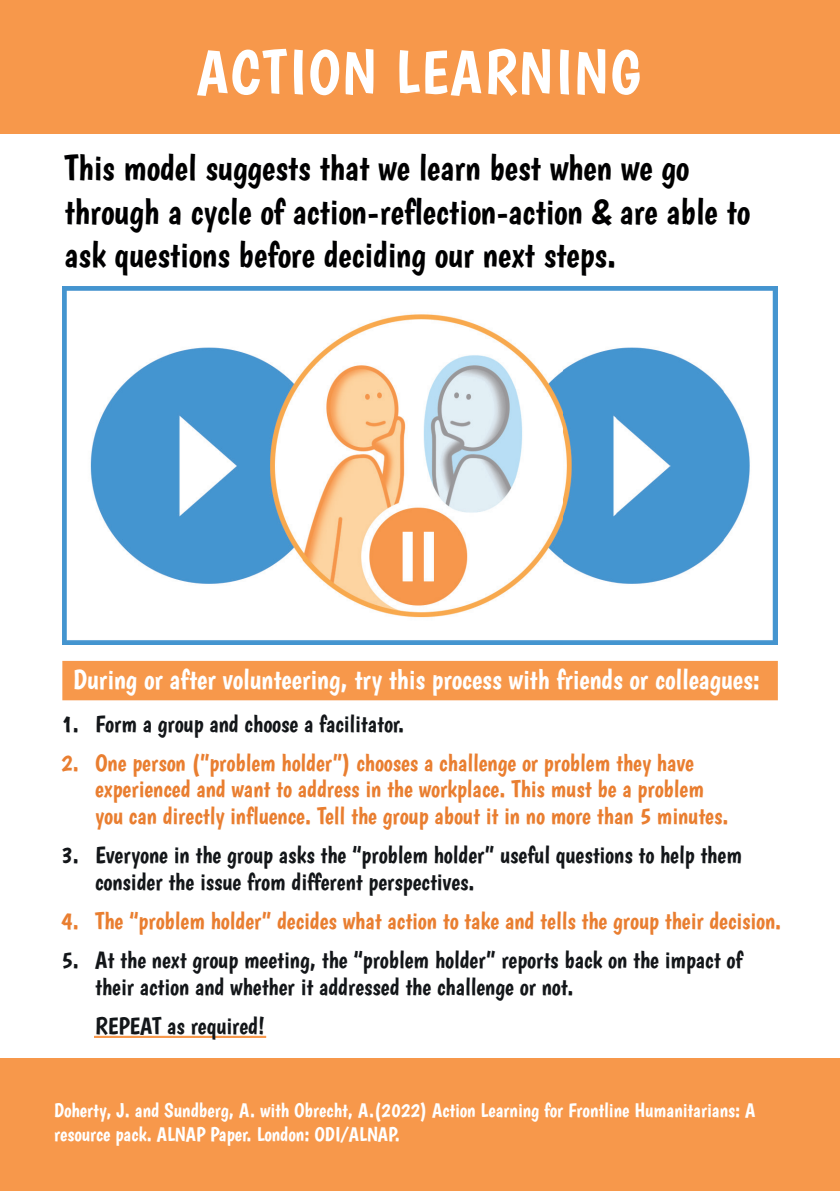
<style>
.page{position:relative;width:840px;height:1191px;background:#fff}
.page>*{position:absolute;margin:0;border:0;box-sizing:border-box;transform-origin:0 0}
.t1{font:62px "Boogaloo";letter-spacing:.03em;color:#fff}
.t2{font:36px/43.2px "Boogaloo";color:#000001}
.t3{font:28px "Boogaloo";color:#fff}
.t4{font:24px/26.8px "Boogaloo";color:#131619}
.t5{font:24px/26.8px "Boogaloo";color:#e97e30}
.t6{font:20px/24px "Boogaloo";color:#fff}
</style>
<div class="page">
<div style="left:0;top:0;width:839px;height:134px;background:#f7984b"></div>
<div style="left:0;top:1058px;width:839px;height:133px;background:#f7984b"></div>
<hr style="left:94px;top:1036px;width:172px;height:2px;background:#f7984b">
<div style="left:62px;top:661px;width:715px;height:39px;background:#f7984b"></div>
<img style="left:62px;top:287px;width:715px;height:357px">
<h1 class="t1" style="left:197px;top:35px;width:445px">ACTION LEARNING</h1>
<h2 class="t2" style="left:64px;top:146px;width:686px">This model suggests that we learn best when we go through a cycle of action-reflection-action &amp; are able to ask questions before deciding our next steps.</h2>
<p class="t3" style="left:73px;top:663px;width:688px">During or after volunteering, try this process with friends or colleagues:</p>
<p class="t4" style="left:61px;top:710px;width:345px">1. Form a group and choose a facilitator.</p>
<p class="t5" style="left:95px;top:748px;width:634px;text-indent:-34px">1 One person (”problem holder”) chooses a challenge or problem they have experienced and want to address in the workplace. This must be a problem you can directly influence. Tell the group about it in no more than 5 minutes.</p>
<p class="t5" style="left:61px;top:748px;width:19px">2.</p>
<p class="t4" style="left:95px;top:841px;width:648px;text-indent:-34px">1 Everyone in the group asks the “problem holder” useful questions to help them consider the issue from different perspectives.</p>
<p class="t4" style="left:61px;top:841px;width:19px">3.</p>
<p class="t5" style="left:61px;top:907px;width:721px">1 The “problem holder” decides what action to take and tells the group their decision.</p>
<p class="t5" style="left:61px;top:907px;width:19px">4.</p>
<p class="t4" style="left:61px;top:946px;width:19px">5.</p>
<p class="t4" style="left:95px;top:946px;width:648px;text-indent:-34px">1 At the next group meeting, the “problem holder” reports back on the impact of their action and whether it addressed the challenge or not.</p>
<p class="t4" style="left:95px;top:1012px;width:171px">REPEAT as required!</p>
<p class="t6" style="left:54px;top:1098px;width:702px">Doherty, J. and Sundberg, A. with Obrecht, A.(2022) Action Learning for Frontline Humanitarians: A resource pack. ALNAP Paper. London: ODI/ALNAP.</p>
</div>
